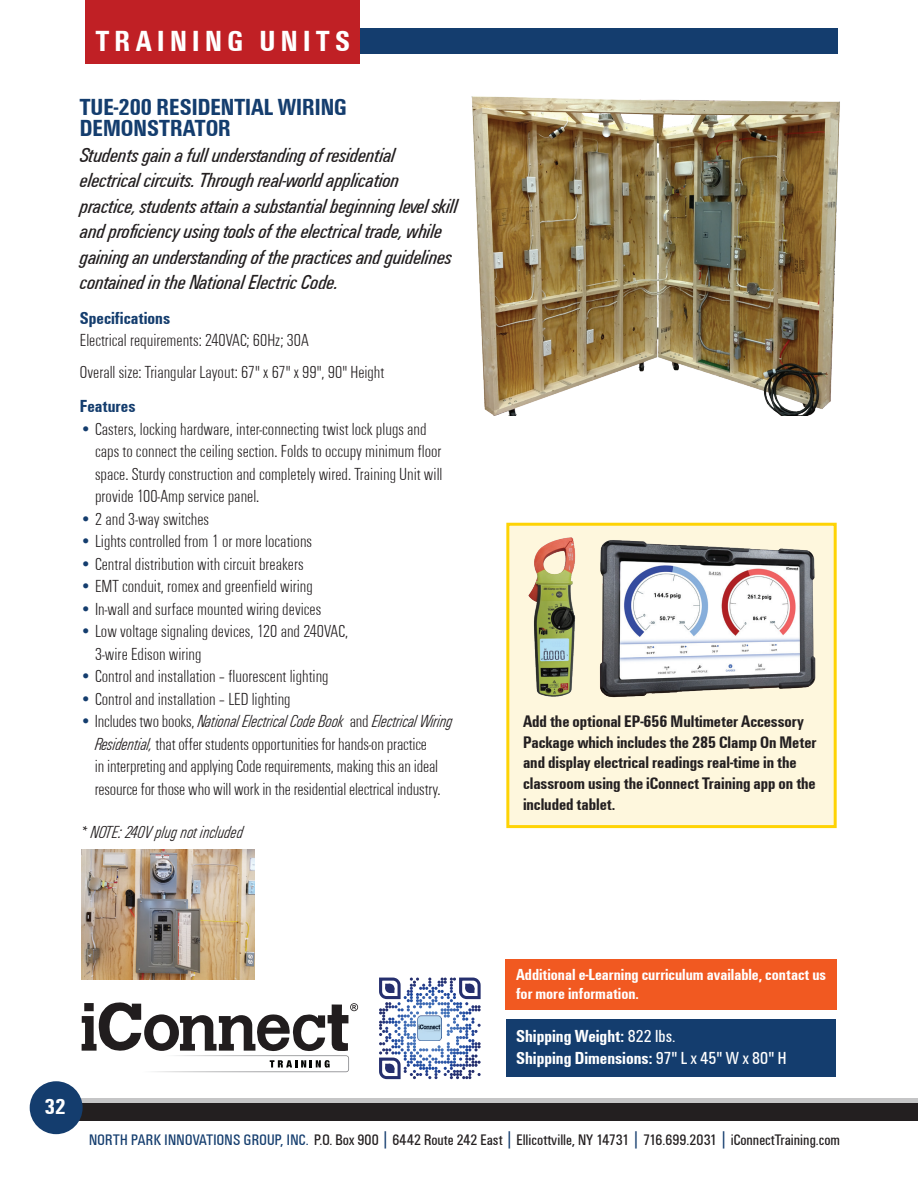
<style>
.page{position:relative;width:918px;height:1188px;background:#fff}
.page>*{position:absolute;margin:0;border:0;box-sizing:border-box;transform-origin:0 0}
.t1{font:700 condensed 30px "Unitus TEE";letter-spacing:.18em;color:#fff}
.t2{font:700 condensed 24px/21px "Unitus TEE";color:#143d6e}
.t3{font:700 condensed 22.5px "Unitus TEE";color:#fff}
.t4{font:italic condensed 21px/25.5px "Unitus TEE";color:#231f20}
.t5{font:18px/22.5px "Unitus DEE Ligh Cond";color:#231f20}
.t6{font:18px "Unitus DEE Ligh Cond Ital";letter-spacing:-.01em;color:#231f20}
.t7{font:700 condensed 18px/22.5px "Unitus TEE";color:#fff}
.t8{font:700 condensed 18px "Unitus TEE";color:#143d6e}
.t9{font:700 condensed 17.25px/21px "Unitus TEE";letter-spacing:-.005em;color:#231f20}
.t10{font:700 condensed 16.5px/19.5px "Unitus TEE";color:#fff}
.t11{font:condensed 15.75px "Unitus TEE";color:#231f20}
.s1{color:#143d6e}
.s2{font-family:"Unitus DEE Ligh Cond";color:#143d6e}
.s3{font-family:"Unitus DEE Ligh Cond"}
.s4{font-family:"Unitus DEE Ligh Cond Ital"}
.s5{font-weight:400}
.s6{font-size:20.4px;color:#143d6e}
</style>
<div class="page">
<div style="left:46px;top:1098px;width:872px;height:15px;background:#c5c5c6"></div>
<div style="left:46px;top:1103px;width:872px;height:17px;background:#231f20"></div>
<div style="left:30px;top:1081px;width:53px;height:53px;background:#143d6e;border-radius:50%"></div>
<div style="left:85px;top:28px;width:753px;height:26px;background:#143d6e"></div>
<div style="left:85px;top:0;width:274px;height:64px;background:#c02025"></div>
<div style="left:506px;top:1019px;width:330px;height:57px;background:#143d6e"></div>
<img style="left:471px;top:96px;width:369px;height:320px">
<img style="left:81px;top:850px;width:174px;height:129px">
<img style="left:153px;top:1055px;width:196px;height:17px">
<svg style="left:270px;top:1060px;width:60px;height:8px"></svg>
<svg style="left:82px;top:1002px;width:276px;height:49px"></svg>
<svg style="left:379px;top:978px;width:102px;height:101px"></svg>
<svg style="left:417px;top:1015px;width:26px;height:27px"></svg>
<img style="left:417px;top:1016px;width:25px;height:24px">
<div style="left:505px;top:959px;width:332px;height:51px;background:#f15921"></div>
<div style="left:506px;top:523px;width:331px;height:305px;background:#fef7dd;border:3px solid #fed304"></div>
<img style="left:528px;top:537px;width:48px;height:160px">
<img style="left:585px;top:522px;width:239px;height:176px">
<h1 class="t1" style="left:96px;top:24px;width:256px">TRAINING UNITS</h1>
<h2 class="t2" style="left:80px;top:97px;width:268px">TUE-200 RESIDENTIAL WIRING<br>DEMONSTRATOR</h2>
<p class="t4" style="left:80px;top:142px;width:379px">Students gain a full understanding of residential electrical circuits. Through real-world application practice, students attain a substantial beginning level skill and proficiency using tools of the electrical trade, while gaining an understanding of the practices and guidelines contained in the National Electric Code.</p>
<p class="t8" style="left:80px;top:308px;width:92px">Specifications</p>
<p class="t5" style="left:80px;top:325px;width:306px;line-height:31.5px">Electrical requirements: 240VAC; 60Hz; 30A<br>Overall size: Triangular Layout: 67" x 67" x 99", 90" Height</p>
<p class="t8" style="left:80px;top:396px;width:57px">Features</p>
<p class="t5" style="left:95px;top:418px;width:349px;text-indent:-15px"><span class="s1">•</span> Casters, locking hardware, inter-connecting twist lock plugs and caps to connect the ceiling section. Folds to occupy minimum floor space. Sturdy construction and completely wired. Training Unit will provide 100-Amp service panel.</p>
<p class="t5" style="left:80px;top:508px;width:131px"><span class="s1">•</span> 2 and 3-way switches</p>
<p class="t5" style="left:80px;top:531px;width:234px"><span class="s1">•</span> Lights controlled from 1 or more locations</p>
<p class="t5" style="left:80px;top:553px;width:225px"><span class="s1">•</span> Central distribution with circuit breakers</p>
<p class="t5" style="left:80px;top:576px;width:234px"><span class="s1">•</span> EMT conduit, romex and greenfield wiring</p>
<p class="t5" style="left:80px;top:598px;width:243px"><span class="s1">•</span> In-wall and surface mounted wiring devices</p>
<p class="t5" style="left:95px;top:621px;width:255px;text-indent:-15px"><span class="s1">•</span> Low voltage signaling devices, 120 and 240VAC,<br>3-wire Edison wiring</p>
<p class="t5" style="left:80px;top:666px;width:250px"><span class="s1">•</span> Control and installation – fluorescent lighting</p>
<p class="t5" style="left:80px;top:688px;width:212px"><span class="s1">•</span> Control and installation – LED lighting</p>
<p class="t6" style="left:80px;top:712px;width:374px"><span class="s2">•</span> <span class="s3">Includes two books,</span> National Electrical Code Book <span class="s3">and</span> Electrical Wiring</p>
<p class="t5" style="left:95px;top:733px;width:347px"><span class="s4">Residential,</span> that offer students opportunities for hands-on practice in interpreting and applying Code requirements, making this an ideal resource for those who will work in the residential electrical industry.</p>
<p class="t6" style="left:80px;top:823px;width:165px">* NOTE: 240V plug not included</p>
<p class="t9" style="left:523px;top:710px;width:295px">Add the optional EP-656 Multimeter Accessory Package which includes the 285 Clamp On Meter and display electrical readings real-time in the classroom using the iConnect Training app on the included tablet.</p>
<p class="t3" style="left:45px;top:1094px;width:23px">32</p>
<p class="t10" style="left:516px;top:965px;width:312px">Additional e-Learning curriculum available, contact us for more information.</p>
<p class="t7" style="left:516px;top:1024px;width:272px">Shipping Weight: <span class="s5">822 lbs.<br></span>Shipping Dimensions: <span class="s5">97" L x 45" W x 80" H</span></p>
<p class="t11" style="left:89px;top:1131px;width:752px"><span class="s1">NORTH PARK INNOVATIONS GROUP, INC.</span> P.O. Box 900 <span class="s6">|</span> 6442 Route 242 East <span class="s6">|</span> Ellicottville, NY 14731 <span class="s6">|</span> 716.699.2031 <span class="s6">|</span> iConnectTraining.com</p>
</div>
